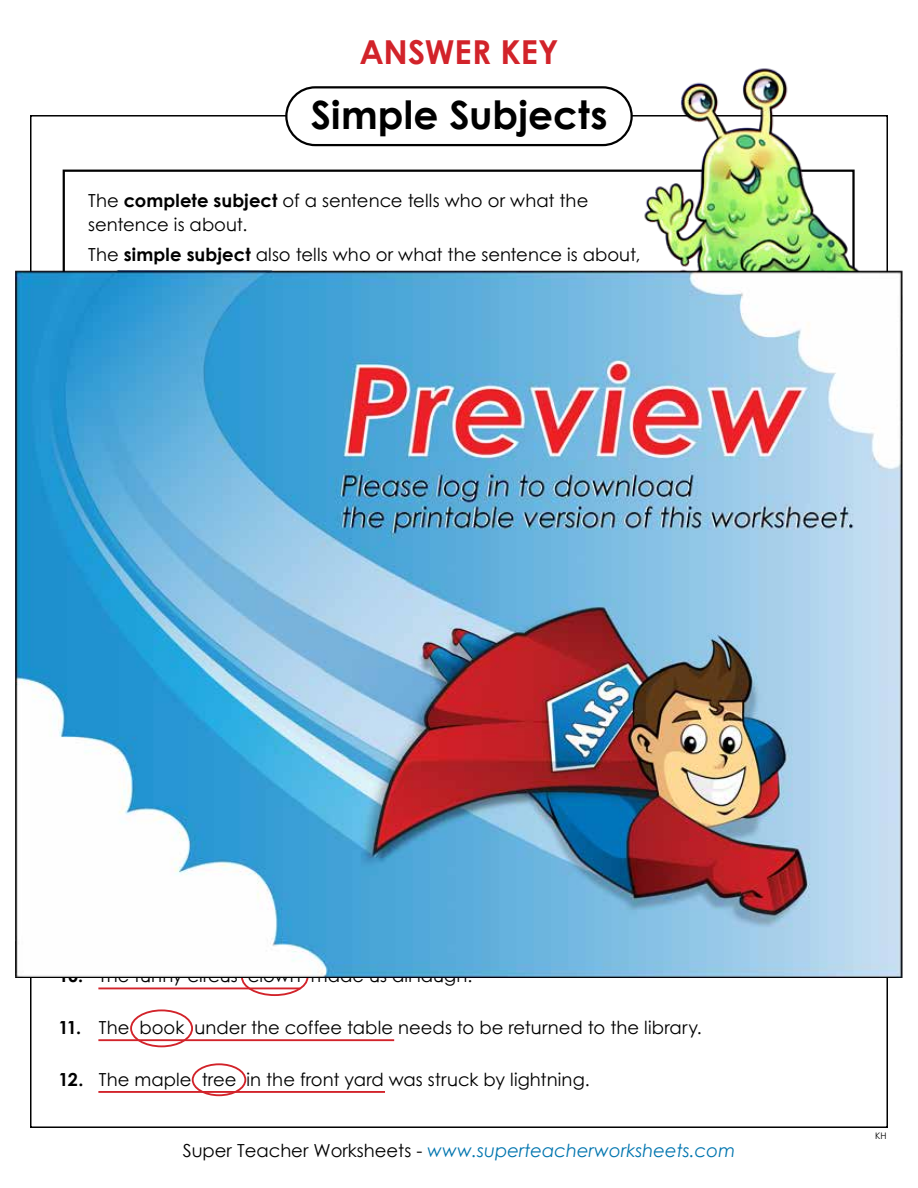
<style>
.page{position:relative;width:918px;height:1188px;background:#fff}
.page>*{position:absolute;margin:0;border:0;box-sizing:border-box;transform-origin:0 0}
.t1{font:700 39px "Century Gothic 2";color:#000}
.t2{font:700 33px "Century Gothic 2";letter-spacing:-.005em;color:#d2232a}
.t3{font:18px/24px "Century STW4";letter-spacing:.005em;color:#000}
.t4{font:italic 18px "Century Gothic 2";color:#0075af}
.t5{font:9px "Century Gothic 2";color:#000}
.s1{font-weight:700}
.s2{font-style:normal;color:#000}
</style>
<div class="page">
<hr style="left:98px;top:988px;width:202px;height:1px;background:#d2232a">
<hr style="left:98px;top:1039px;width:296px;height:2px;background:#d2232a">
<hr style="left:98px;top:1091px;width:287px;height:2px;background:#d2232a">
<div style="left:285px;top:86px;width:348px;height:60px;border:2px solid #000;border-radius:29px"></div>
<img style="left:637px;top:68px;width:239px;height:203px">
<div style="left:241px;top:958px;width:67px;height:38px;border:2px solid #d2232a;border-radius:50%"></div>
<div style="left:130px;top:1009px;width:63px;height:38px;border:2px solid #d2232a;border-radius:50%"></div>
<div style="left:192px;top:1063px;width:54px;height:33px;border:2px solid #d2232a;border-radius:50%"></div>
<img style="left:15px;top:271px;width:888px;height:706px">
<h2 class="t2" style="left:359px;top:27px;width:201px">ANSWER KEY</h2>
<h1 class="t1" style="left:311px;top:86px;width:298px">Simple Subjects</h1>
<p class="t3" style="left:88px;top:188px;width:502px">The <span class="s1">complete subject</span> of a sentence tells who or what the sentence is about.</p>
<p class="t3" style="left:88px;top:242px;width:554px">The <span class="s1">simple subject</span> also tells who or what the sentence is about,</p>
<p class="t3" style="left:58px;top:964px;width:415px"><span class="s1">10.</span> The funny circus clown made us all laugh.</p>
<p class="t3" style="left:58px;top:1015px;width:645px"><span class="s1">11.</span> The book under the coffee table needs to be returned to the library.</p>
<p class="t3" style="left:58px;top:1067px;width:533px"><span class="s1">12.</span> The maple tree in the front yard was struck by lightning.</p>
<p class="t4" style="left:183px;top:1137px;width:554px"><span class="s2">Super Teacher Worksheets -</span> www.superteacherworksheets.com</p>
<p class="t5" style="left:875px;top:1129px;width:13px">KH</p>
</div>
